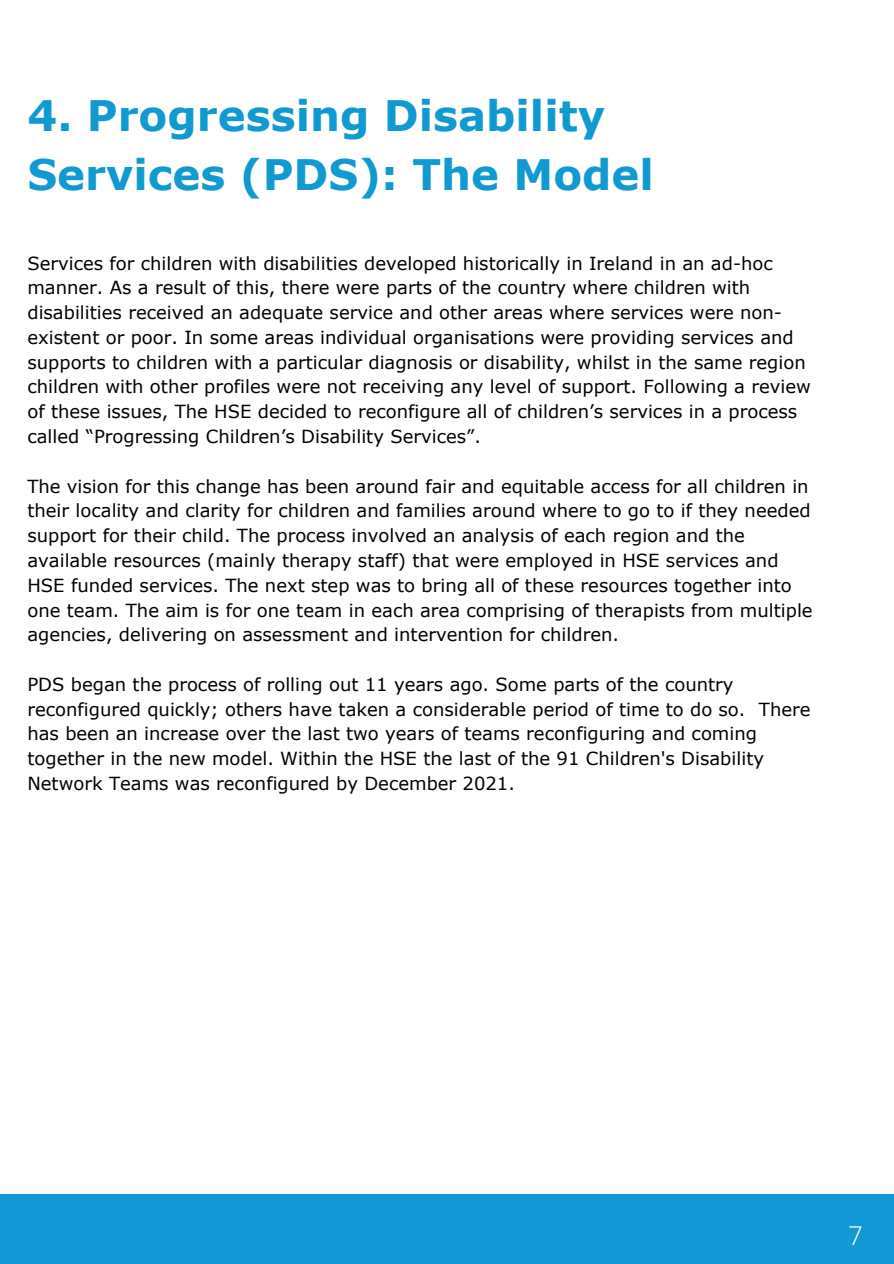
<style>
.page{position:relative;width:894px;height:1264px;background:#fff}
.page>*{position:absolute;margin:0;border:0;box-sizing:border-box;transform-origin:0 0}
.t1{font:700 42px/58.5px "Verdana";color:#1199d1}
.t2{font:300 25.95px "Open Sans";color:#fff}
.t3{font:18px/24.8px "Verdana";color:#000}
</style>
<div class="page">
<div style="left:0;top:1194px;width:893px;height:69px;background:#1298d4"></div>
<h1 class="t1" style="left:27px;top:85px;width:627px">4. Progressing Disability<br>Services (PDS): The Model</h1>
<p class="t3" style="left:27px;top:250px;width:784px">Services for children with disabilities developed historically in Ireland in an ad-hoc manner. As a result of this, there were parts of the country where children with disabilities received an adequate service and other areas where services were non&shy;existent or poor. In some areas individual organisations were providing services and supports to children with a particular diagnosis or disability, whilst in the same region children with other profiles were not receiving any level of support. Following a review of these issues, The HSE decided to reconfigure all of children’s services in a process called “Progressing Children’s Disability Services”.</p>
<p class="t3" style="left:27px;top:473px;width:786px">The vision for this change has been around fair and equitable access for all children in their locality and clarity for children and families around where to go to if they needed support for their child. The process involved an analysis of each region and the available resources (mainly therapy staff) that were employed in HSE services and HSE funded services. The next step was to bring all of these resources together into one team. The aim is for one team in each area comprising of therapists from multiple agencies, delivering on assessment and intervention for children.</p>
<p class="t3" style="left:27px;top:671px;width:784px">PDS began the process of rolling out 11 years ago. Some parts of the country reconfigured quickly; others have taken a considerable period of time to do so. There has been an increase over the last two years of teams reconfiguring and coming together in the new model. Within the HSE the last of the 91 Children's Disability Network Teams was reconfigured by December 2021.</p>
<h2 class="t2" style="left:848px;top:1217px;width:16px">7</h2>
</div>
